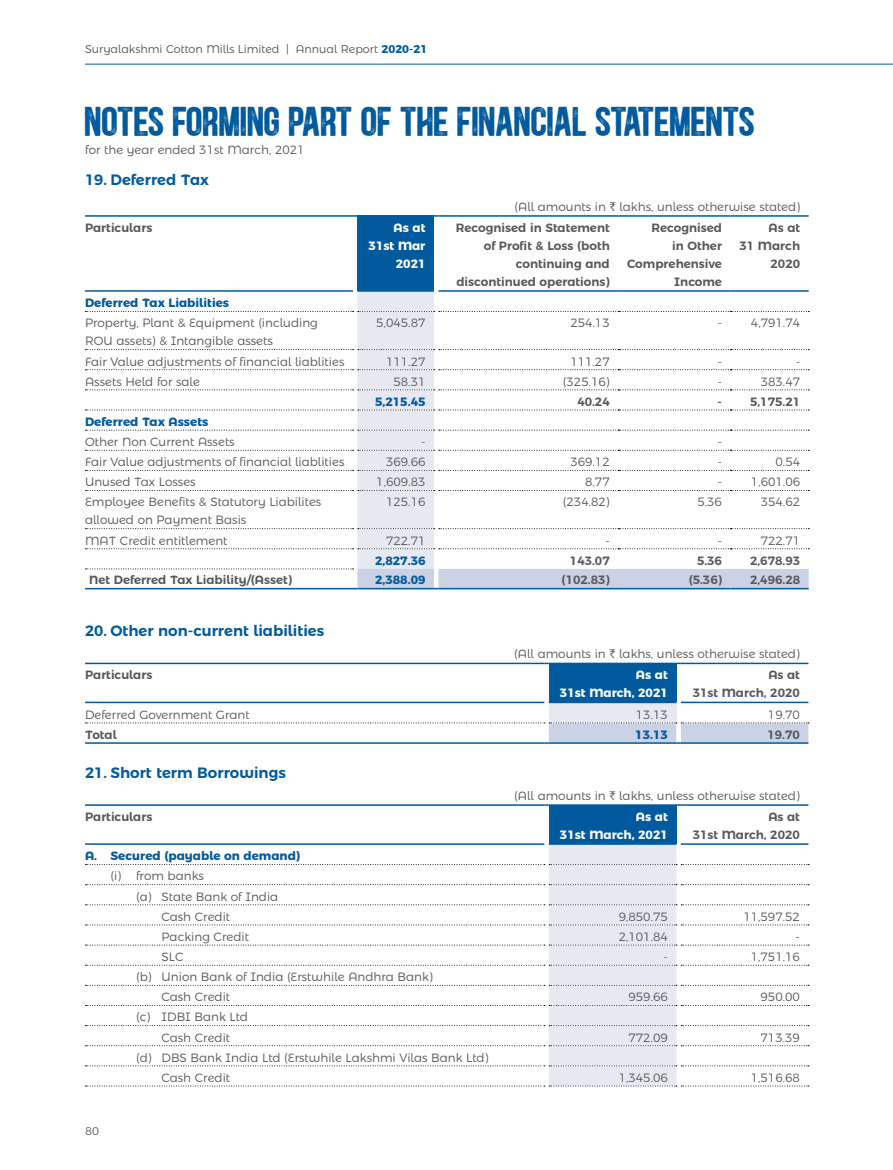
<style>
.page{position:relative;width:893px;height:1170px;background:#fff}
.page>*{position:absolute;margin:0;border:0;box-sizing:border-box;transform-origin:0 0}
.t1{font:700 42px "Blackside Rust";letter-spacing:-.01em;color:#005a9d}
.t2{font:600 15px "Montserrat Alternates";color:#005a9d}
.t3{font:300 12px/20.1px "Montserrat Alternates";color:#57585b}
.t4{font:600 12px/18px "Montserrat Alternates";color:#57585b;text-align:right}
.t5{font:700 12px "Montserrat Alternates";color:#005a9d}
.t6{font:700 12px/18px "Montserrat Alternates";color:#fff;text-align:right}
.t7{font:300 11.25px "Montserrat Alternates";color:#57585b}
.s1{color:#005a9d}
.s2{font-weight:700;color:#005a9d}
.s3{font-family:"Rupee Foradian";font-weight:400}
</style>
<div class="page">
<div style="left:357px;top:216px;width:77px;height:75px;background:#005a9d"></div>
<hr style="left:357px;top:215px;width:77px;height:2px;background:#005a9d">
<hr style="left:438px;top:215px;width:180px;height:2px;background:#005a9d">
<hr style="left:618px;top:215px;width:112px;height:2px;background:#005a9d">
<hr style="left:730px;top:215px;width:79px;height:2px;background:#005a9d">
<hr style="left:85px;top:215px;width:268px;height:2px;background:#005a9d">
<svg style="left:85px;top:292px;width:724px;height:297px"></svg>
<hr style="left:85px;top:290px;width:268px;height:2px;background:#005a9d">
<hr style="left:357px;top:290px;width:77px;height:2px;background:#005a9d">
<hr style="left:438px;top:290px;width:180px;height:2px;background:#005a9d">
<hr style="left:618px;top:290px;width:112px;height:2px;background:#005a9d">
<hr style="left:730px;top:290px;width:79px;height:2px;background:#005a9d">
<div style="left:549px;top:663px;width:127px;height:39px;background:#005a9d"></div>
<div style="left:549px;top:702px;width:127px;height:20px;background:#e6e8f2"></div>
<hr style="left:85px;top:662px;width:459px;height:2px;background:#005a9d">
<hr style="left:549px;top:662px;width:127px;height:2px;background:#005a9d">
<hr style="left:681px;top:662px;width:127px;height:2px;background:#005a9d">
<hr style="left:85px;top:701px;width:459px;height:2px;background:#005a9d">
<hr style="left:549px;top:701px;width:127px;height:2px;background:#005a9d">
<hr style="left:681px;top:701px;width:127px;height:2px;background:#005a9d">
<svg style="left:85px;top:722px;width:724px;height:21px"></svg>
<div style="left:549px;top:805px;width:127px;height:39px;background:#005a9d"></div>
<hr style="left:85px;top:804px;width:459px;height:1px;background:#005a9d">
<hr style="left:549px;top:804px;width:127px;height:1px;background:#005a9d">
<hr style="left:681px;top:804px;width:127px;height:1px;background:#005a9d">
<hr style="left:85px;top:843px;width:459px;height:1px;background:#005a9d">
<hr style="left:681px;top:843px;width:127px;height:1px;background:#005a9d">
<svg style="left:85px;top:844px;width:724px;height:242px"></svg>
<hr style="left:85px;top:64px;width:808px;height:1px;background:#005a9d">
<p class="t7" style="left:85px;top:41px;width:344px">Suryalakshmi Cotton Mills Limited <span class="s1">|</span> Annual Report <span class="s2">2020-21</span></p>
<h1 class="t1" style="left:85px;top:101px;width:672px">NOTES FORMING PART OF THE FINANCIAL STATEMENTS</h1>
<p class="t3" style="left:85px;top:139px;width:221px">for the year ended 31st March, 2021</p>
<p class="t2" style="left:85px;top:167px;width:126px">19. Deferred Tax</p>
<p class="t3" style="left:514px;top:195px;width:287px">(All amounts in <span class="s3">`</span> lakhs, unless otherwise stated)</p>
<p class="t4" style="left:85px;top:217px;width:69px">Particulars</p>
<p class="t6" style="left:369px;top:217px;width:58px">As at<br>31st Mar<br>2021</p>
<p class="t4" style="left:456px;top:217px;width:155px">Recognised in Statement of Profit &amp; Loss (both continuing and discontinued operations)</p>
<p class="t4" style="left:627px;top:217px;width:96px">Recognised<br>in Other<br>Comprehensive<br>Income</p>
<p class="t4" style="left:739px;top:217px;width:62px">As at<br>31 March<br>2020</p>
<p class="t5" style="left:85px;top:293px;width:146px">Deferred Tax Liabilities</p>
<p class="t3" style="left:85px;top:313px;width:234px;line-height:18px">Property, Plant &amp; Equipment (including<br>ROU assets) &amp; Intangible assets</p>
<p class="t3" style="left:376px;top:312px;width:51px">5,045.87</p>
<p class="t3" style="left:570px;top:312px;width:41px">254.13</p>
<p class="t3" style="left:718px;top:312px;width:6px">-</p>
<p class="t3" style="left:751px;top:312px;width:51px">4,791.74</p>
<p class="t3" style="left:85px;top:350px;width:261px">Fair Value adjustments of financial liablities</p>
<p class="t3" style="left:386px;top:350px;width:41px">111.27</p>
<p class="t3" style="left:570px;top:350px;width:41px">111.27</p>
<p class="t3" style="left:718px;top:350px;width:6px">-</p>
<p class="t3" style="left:796px;top:350px;width:6px">-</p>
<p class="t3" style="left:85px;top:370px;width:116px">Assets Held for sale</p>
<p class="t3" style="left:393px;top:370px;width:34px">58.31</p>
<p class="t3" style="left:563px;top:370px;width:48px">(325.16)</p>
<p class="t3" style="left:718px;top:370px;width:6px">-</p>
<p class="t3" style="left:761px;top:370px;width:41px">383.47</p>
<p class="t5" style="left:375px;top:391px;width:52px">5,215.45</p>
<p class="t4" style="left:577px;top:391px;width:34px">40.24</p>
<p class="t4" style="left:718px;top:391px;width:84px">- 5,175.21</p>
<p class="t5" style="left:85px;top:412px;width:125px">Deferred Tax Assets</p>
<p class="t3" style="left:85px;top:430px;width:151px">Other Non Current Assets</p>
<p class="t3" style="left:421px;top:430px;width:6px">-</p>
<p class="t3" style="left:718px;top:430px;width:6px">-</p>
<p class="t3" style="left:85px;top:451px;width:261px">Fair Value adjustments of financial liablities</p>
<p class="t3" style="left:386px;top:451px;width:41px">369.66</p>
<p class="t3" style="left:570px;top:451px;width:41px">369.12</p>
<p class="t3" style="left:718px;top:451px;width:6px">-</p>
<p class="t3" style="left:775px;top:451px;width:26px">0.54</p>
<p class="t3" style="left:85px;top:471px;width:112px">Unused Tax Losses</p>
<p class="t3" style="left:376px;top:471px;width:51px">1,609.83</p>
<p class="t3" style="left:585px;top:471px;width:26px">8.77</p>
<p class="t3" style="left:718px;top:471px;width:6px">-</p>
<p class="t3" style="left:751px;top:471px;width:51px">1,601.06</p>
<p class="t3" style="left:85px;top:492px;width:238px;line-height:18px">Employee Benefits &amp; Statutory Liabilites allowed on Payment Basis</p>
<p class="t3" style="left:386px;top:491px;width:41px">125.16</p>
<p class="t3" style="left:563px;top:491px;width:48px">(234.82)</p>
<p class="t3" style="left:697px;top:491px;width:26px">5.36</p>
<p class="t3" style="left:761px;top:491px;width:41px">354.62</p>
<p class="t3" style="left:85px;top:529px;width:144px">MAT Credit entitlement</p>
<p class="t3" style="left:386px;top:529px;width:41px">722.71</p>
<p class="t3" style="left:761px;top:529px;width:41px">722.71</p>
<p class="t5" style="left:375px;top:550px;width:52px">2,827.36</p>
<p class="t4" style="left:570px;top:550px;width:41px">143.07</p>
<p class="t4" style="left:697px;top:550px;width:27px">5.36</p>
<p class="t4" style="left:750px;top:550px;width:52px">2,678.93</p>
<p class="t4" style="left:89px;top:569px;width:204px">Net Deferred Tax Liability/(Asset)</p>
<p class="t5" style="left:375px;top:570px;width:52px">2,388.09</p>
<p class="t4" style="left:562px;top:569px;width:50px">(102.83)</p>
<p class="t4" style="left:689px;top:569px;width:35px">(5.36)</p>
<p class="t4" style="left:750px;top:569px;width:52px">2,496.28</p>
<p class="t2" style="left:85px;top:619px;width:241px">20. Other non-current liabilities</p>
<p class="t3" style="left:514px;top:643px;width:287px">(All amounts in <span class="s3">`</span> lakhs, unless otherwise stated)</p>
<p class="t4" style="left:85px;top:665px;width:69px">Particulars</p>
<p class="t6" style="left:560px;top:665px;width:109px">As at<br>31st March, 2021</p>
<p class="t4" style="left:693px;top:665px;width:109px">As at<br>31st March, 2020</p>
<p class="t3" style="left:85px;top:703px;width:166px">Deferred Government Grant</p>
<p class="t3" style="left:636px;top:703px;width:34px">13.13</p>
<p class="t3" style="left:768px;top:703px;width:34px">19.70</p>
<p class="t4" style="left:85px;top:724px;width:33px">Total</p>
<p class="t5" style="left:635px;top:724px;width:34px">13.13</p>
<p class="t4" style="left:767px;top:724px;width:34px">19.70</p>
<p class="t2" style="left:85px;top:760px;width:202px">21. Short term Borrowings</p>
<p class="t3" style="left:514px;top:784px;width:287px">(All amounts in <span class="s3">`</span> lakhs, unless otherwise stated)</p>
<p class="t4" style="left:85px;top:806px;width:69px">Particulars</p>
<p class="t6" style="left:560px;top:806px;width:109px">As at<br>31st March, 2021</p>
<p class="t4" style="left:693px;top:806px;width:109px">As at<br>31st March, 2020</p>
<p class="t5" style="left:85px;top:846px;width:217px">A. Secured (payable on demand)</p>
<p class="t3" style="left:111px;top:865px;width:95px">(i) from banks</p>
<p class="t3" style="left:136px;top:885px;width:144px">(a) State Bank of India</p>
<p class="t3" style="left:162px;top:905px;width:70px">Cash Credit</p>
<p class="t3" style="left:619px;top:905px;width:51px">9,850.75</p>
<p class="t3" style="left:743px;top:905px;width:58px">11,597.52</p>
<p class="t3" style="left:162px;top:925px;width:89px">Packing Credit</p>
<p class="t3" style="left:619px;top:925px;width:51px">2,101.84</p>
<p class="t3" style="left:796px;top:925px;width:6px">-</p>
<p class="t3" style="left:162px;top:945px;width:23px">SLC</p>
<p class="t3" style="left:663px;top:945px;width:6px">-</p>
<p class="t3" style="left:751px;top:945px;width:51px">1,751.16</p>
<p class="t3" style="left:162px;top:965px;width:273px;text-indent:-26px">(b) Union Bank of India (Erstwhile Andhra Bank)<br>Cash Credit</p>
<p class="t3" style="left:628px;top:985px;width:41px">959.66</p>
<p class="t3" style="left:760px;top:985px;width:41px">950.00</p>
<p class="t7" style="left:85px;top:1122px;width:15px">80</p>
<p class="t3" style="left:162px;top:1005px;width:88px;text-indent:-26px">(c) IDBI Bank Ltd<br>Cash Credit</p>
<p class="t3" style="left:162px;top:1046px;width:328px;text-indent:-26px">(d) DBS Bank India Ltd (Erstwhile Lakshmi Vilas Bank Ltd)<br>Cash Credit</p>
<p class="t3" style="left:628px;top:1026px;width:41px">772.09</p>
<p class="t3" style="left:760px;top:1026px;width:41px">713.39</p>
<p class="t3" style="left:619px;top:1066px;width:51px">1,345.06</p>
<p class="t3" style="left:751px;top:1066px;width:51px">1,516.68</p>
</div>
